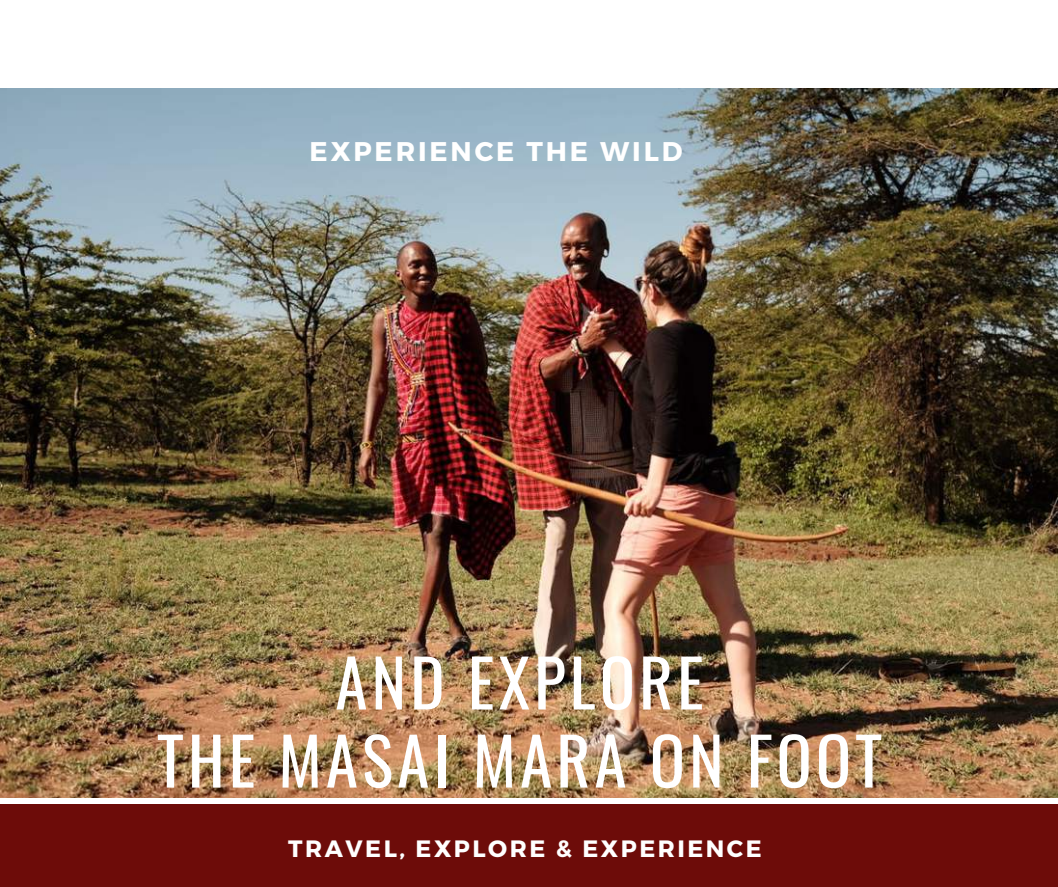
<style>
.page{position:relative;width:1058px;height:887px;background:#fff}
.page>*{position:absolute;margin:0;border:0;box-sizing:border-box;transform-origin:0 0}
.t1{font:65.4px/78px "Oswald";letter-spacing:.065em;color:#fff;text-align:center}
.t2{font:700 27px "Montserrat";letter-spacing:.105em;color:#fff}
.t3{font:700 23.7px "Montserrat";letter-spacing:.105em;color:#fff}
</style>
<div class="page">
<div style="left:0;top:803px;width:1058px;height:83px;background:#6d0c09"></div>
<img style="left:0;top:89px;width:1058px;height:708px">
<p class="t2" style="left:310px;top:134px;width:374px">EXPERIENCE THE WILD</p>
<p class="t1" style="left:157px;top:641px;width:727px">AND EXPLORE<br>THE MASAI MARA ON FOOT</p>
<p class="t3" style="left:288px;top:833px;width:475px">TRAVEL, EXPLORE &amp; EXPERIENCE</p>
</div>
